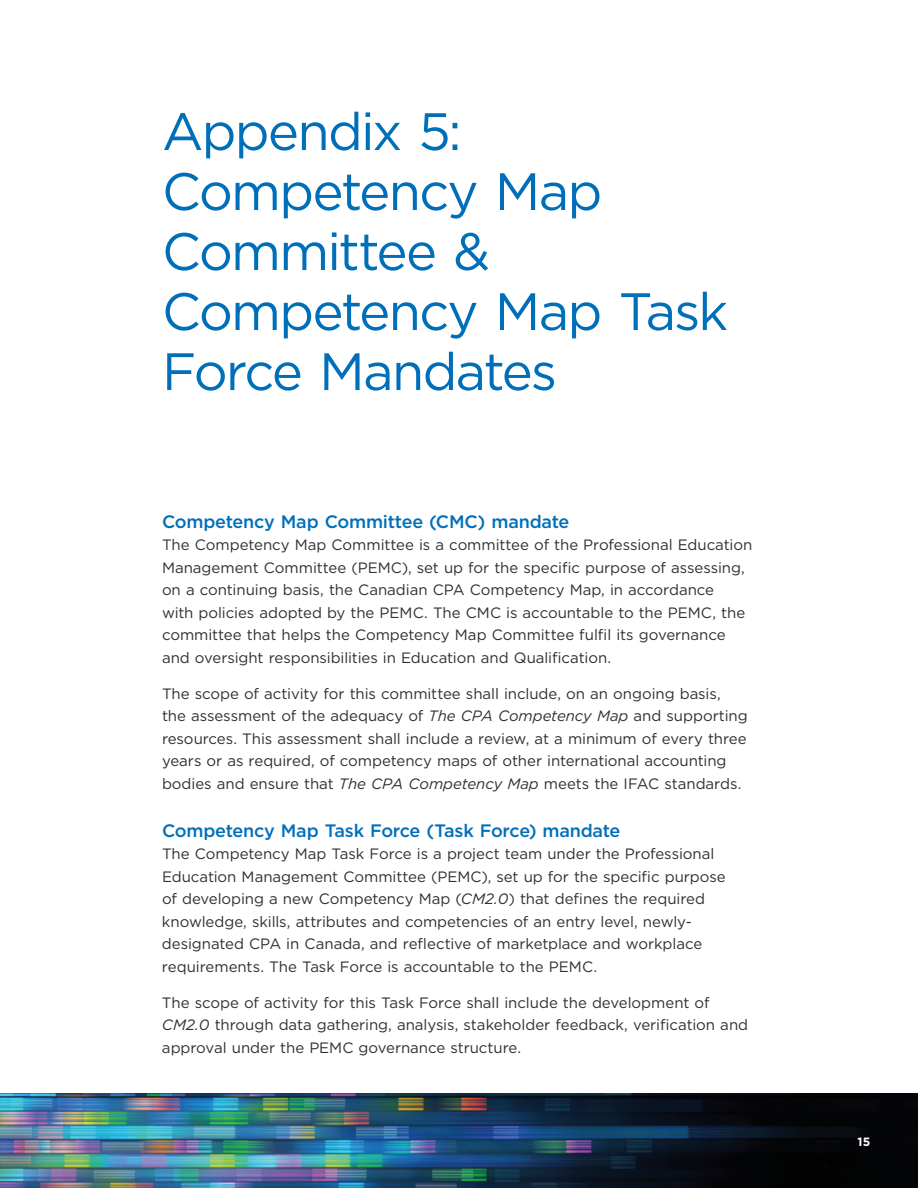
<style>
.page{position:relative;width:918px;height:1188px;background:#fff}
.page>*{position:absolute;margin:0;border:0;box-sizing:border-box;transform-origin:0 0}
.headChp{font:52.5px/60px "Gotham";letter-spacing:-.035em;color:#006fba}
.head2{font:500 18px "Gotham";letter-spacing:-.015em;color:#006fba}
.body{font:15px/22.5px "Gotham";letter-spacing:-.005em;color:#312f30}
.t1{font:700 12px "Gotham";color:#fff}
.s1{font-style:italic}
</style>
<div class="page">
<img style="left:0;top:1094px;width:918px;height:94px">
<p class="headChp" style="left:162px;top:101px;width:568px">Appendix 5:<br>Competency Map<br>Committee &amp;<br>Competency Map Task<br>Force Mandates</p>
<p class="head2" style="left:162px;top:511px;width:409px">Competency Map Committee (CMC) mandate</p>
<p class="body" style="left:162px;top:534px;width:592px">The Competency Map Committee is a committee of the Professional Education Management Committee (PEMC), set up for the specific purpose of assessing, on a continuing basis, the Canadian CPA Competency Map, in accordance<br>with policies adopted by the PEMC. The CMC is accountable to the PEMC, the committee that helps the Competency Map Committee fulfil its governance and oversight responsibilities in Education and Qualification.</p>
<p class="body" style="left:162px;top:682px;width:587px">The scope of activity for this committee shall include, on an ongoing basis, the assessment of the adequacy of <span class="s1">The CPA Competency Map</span> and supporting resources. This assessment shall include a review, at a minimum of every three years or as required, of competency maps of other international accounting bodies and ensure that <span class="s1">The CPA Competency Map</span> meets the IFAC standards.</p>
<p class="head2" style="left:162px;top:820px;width:460px">Competency Map Task Force (Task Force) mandate</p>
<p class="body" style="left:162px;top:843px;width:565px">The Competency Map Task Force is a project team under the Professional Education Management Committee (PEMC), set up for the specific purpose of developing a new Competency Map (<span class="s1">CM2.0</span>) that defines the required knowledge, skills, attributes and competencies of an entry level, newly&shy;designated CPA in Canada, and reflective of marketplace and workplace requirements. The Task Force is accountable to the PEMC.</p>
<p class="body" style="left:162px;top:991px;width:588px">The scope of activity for this Task Force shall include the development of<br><span class="s1">CM2.0</span> through data gathering, analysis, stakeholder feedback, verification and approval under the PEMC governance structure.</p>
<p class="t1" style="left:858px;top:1134px;width:14px">15</p>
</div>
